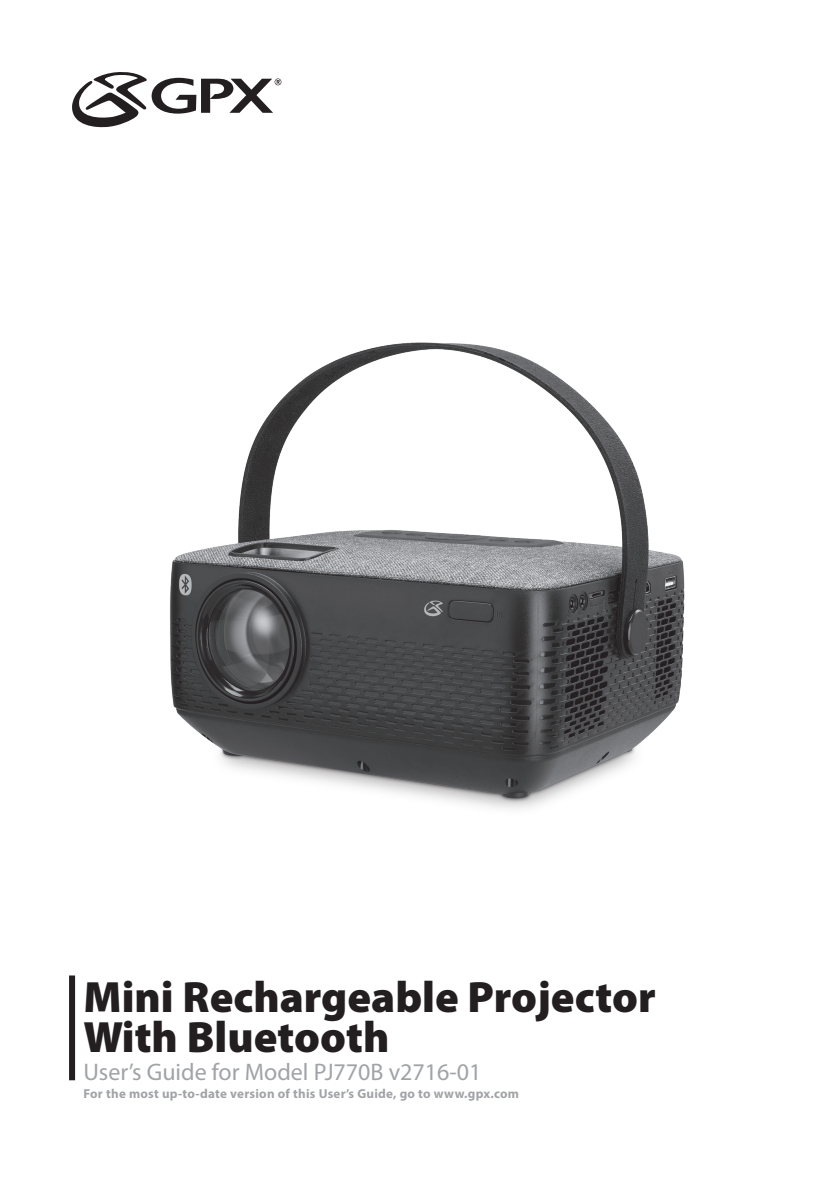
<style>
.page{position:relative;width:840px;height:1191px;background:#fff}
.page>*{position:absolute;margin:0;border:0;box-sizing:border-box;transform-origin:0 0}
.Cover_Title_-_TV_Sou{font:900 44px/40px "Myriad Pro";color:#231f20}
.Cover_Version_No{font:24px "Myriad Pro";color:#a1a3a6}
.Cover_Footer_-_TV_So{font:700 13px "Myriad Pro";letter-spacing:.02em;color:#a1a3a6}
</style>
<div class="page">
<svg style="left:72px;top:72px;width:209px;height:55px"></svg>
<div style="left:69px;top:975px;width:6px;height:105px;background:#231f20"></div>
<img style="left:170px;top:342px;width:515px;height:467px">
<p class="Cover_Title_-_TV_Sou" style="left:83px;top:975px;width:573px">Mini Rechargeable Projector<br>With Bluetooth</p>
<p class="Cover_Version_No" style="left:83px;top:1057px;width:399px">User’s Guide for Model PJ770B v2716-01</p>
<p class="Cover_Footer_-_TV_So" style="left:83px;top:1085px;width:437px">For the most up-to-date version of this User’s Guide, go to www.gpx.com</p>
</div>
